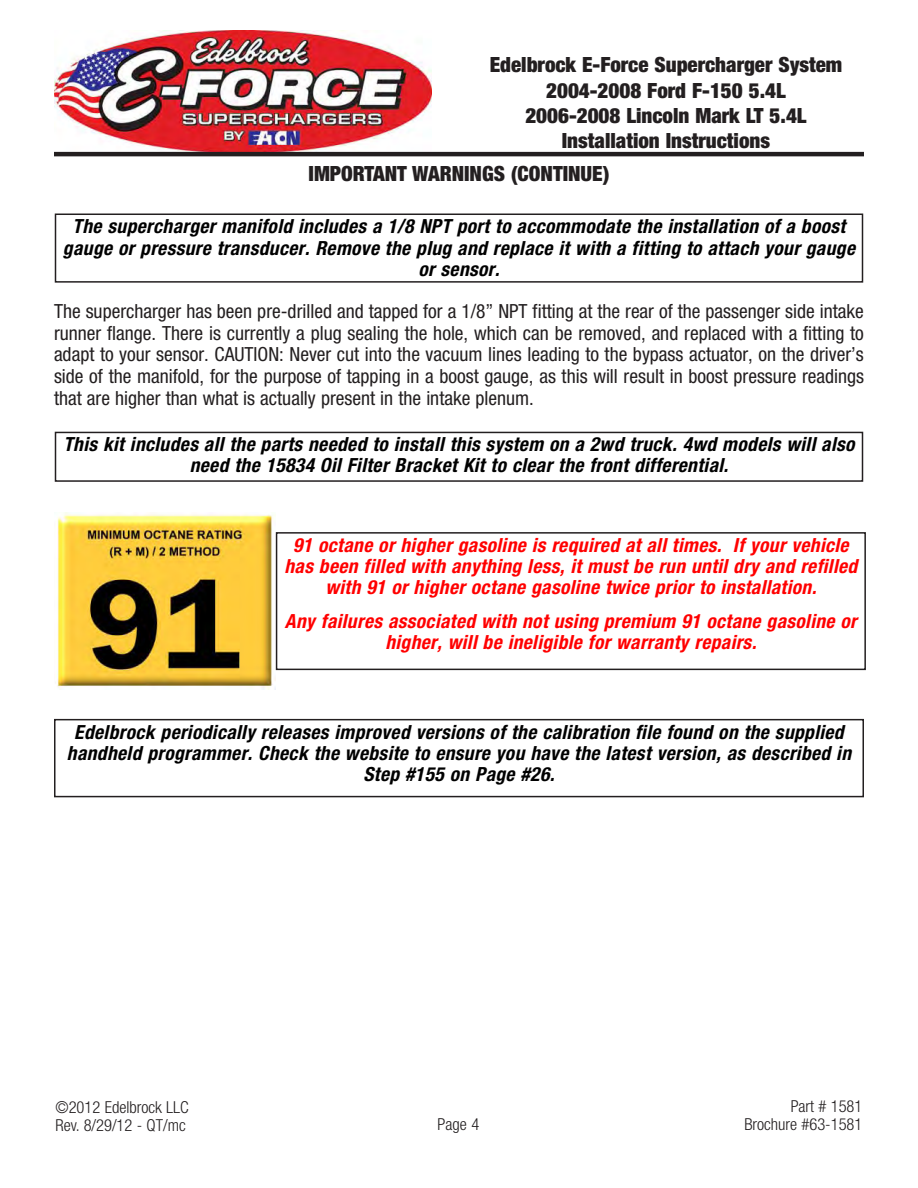
<style>
.page{position:relative;width:918px;height:1188px;background:#fff}
.page>*{position:absolute;margin:0;border:0;box-sizing:border-box;transform-origin:0 0}
.Header1{font:900 condensed 21px/25.2px "Helvetica Neue";color:#231f20;text-align:center}
.Main_Body_-_BLACK{font:italic 700 condensed 19.5px/21px "Helvetica Neue";letter-spacing:.02em;color:#000;text-align:center}
.Main_Body{font:condensed 19.5px/21.6px "Helvetica Neue";color:#231f20;text-align:justify}
.Main_Body_-_BLACK-2{font:italic 700 condensed 19.5px/21px "Helvetica Neue";letter-spacing:.02em;color:#f00;text-align:center}
.t1{font:300 condensed 16.5px/18px "Helvetica Neue";color:#231f20}
</style>
<div class="page">
<img style="left:54px;top:30px;width:378px;height:122px">
<hr style="left:54px;top:152px;width:810px;height:4px;background:#231f20">
<div style="left:55px;top:214px;width:808px;height:69px;border:2px solid #231f20"></div>
<img style="left:55px;top:513px;width:220px;height:177px">
<div style="left:276px;top:532px;width:590px;height:138px;border:2px solid #231f20"></div>
<div style="left:54px;top:719px;width:810px;height:78px;border:2px solid #231f20"></div>
<div style="left:55px;top:432px;width:808px;height:50px;border:2px solid #231f20"></div>
<p class="Header1" style="left:490px;top:52px;width:354px">Edelbrock E-Force Supercharger System<br>2004-2008 Ford F-150 5.4L<br>2006-2008 Lincoln Mark LT 5.4L<br>Installation Instructions</p>
<p class="Header1" style="left:309px;top:161px;width:302px">IMPORTANT WARNINGS (CONTINUE)</p>
<p class="Main_Body_-_BLACK" style="left:63px;top:215px;width:794px;line-height:21.6px">The supercharger manifold includes a 1/8 NPT port to accommodate the installation of a boost gauge or pressure transducer. Remove the plug and replace it with a fitting to attach your gauge or sensor.</p>
<p class="Main_Body" style="left:54px;top:300px;width:812px">The supercharger has been pre-drilled and tapped for a 1/8” NPT fitting at the rear of the passenger side intake runner flange. There is currently a plug sealing the hole, which can be removed, and replaced with a fitting to adapt to your sensor. CAUTION: Never cut into the vacuum lines leading to the bypass actuator, on the driver’s side of the manifold, for the purpose of tapping in a boost gauge, as this will result in boost pressure readings that are higher than what is actually present in the intake plenum.</p>
<p class="Main_Body_-_BLACK" style="left:63px;top:434px;width:793px">This kit includes all the parts needed to install this system on a 2wd truck. 4wd models will also need the 15834 Oil Filter Bracket Kit to clear the front differential.</p>
<p class="Main_Body_-_BLACK-2" style="left:284px;top:534px;width:574px">91 octane or higher gasoline is required at all times. If your vehicle has been filled with anything less, it must be run until dry and refilled with 91 or higher octane gasoline twice prior to installation.</p>
<p class="Main_Body_-_BLACK-2" style="left:285px;top:611px;width:573px">Any failures associated with not using premium 91 octane gasoline or higher, will be ineligible for warranty repairs.</p>
<p class="Main_Body_-_BLACK" style="left:67px;top:721px;width:786px">Edelbrock periodically releases improved versions of the calibration file found on the supplied handheld programmer. Check the website to ensure you have the latest version, as described in<br>Step #155 on Page #26.</p>
<p class="t1" style="left:56px;top:1098px;width:135px">©2012 Edelbrock LLC<br>Rev. 8/29/12 - QT/mc</p>
<p class="t1" style="left:744px;top:1097px;width:120px;text-align:right">Part # 1581<br>Brochure #63-1581</p>
<p class="t1" style="left:438px;top:1115px;width:43px">Page 4</p>
</div>
